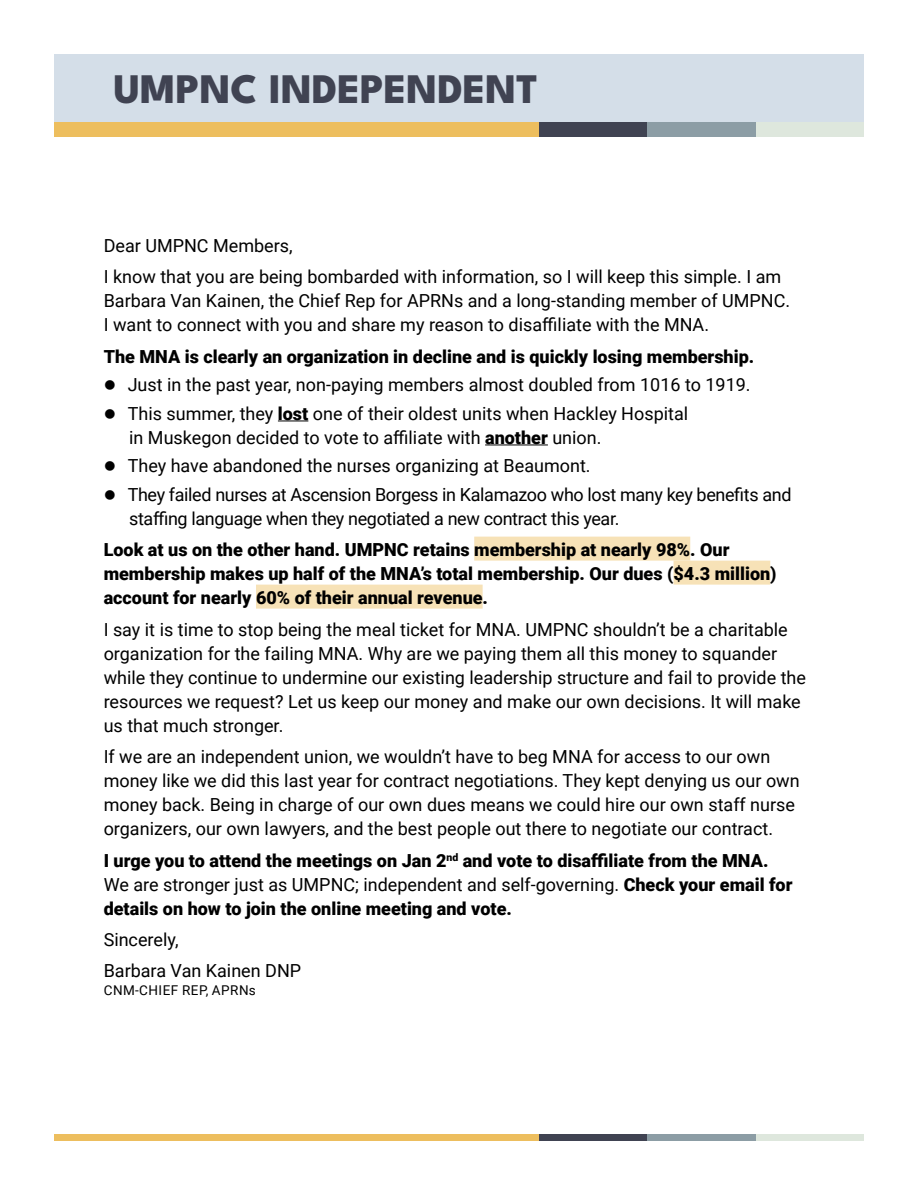
<style>
.page{position:relative;width:918px;height:1188px;background:#fff}
.page>*{position:absolute;margin:0;border:0;box-sizing:border-box;transform-origin:0 0}
.t1{font:800 42px "League Spartan";color:#404352}
.t2{font:18px/24px "Roboto";color:#000}
.t3{font:900 18px/24px "Roboto";color:#000}
.t4{font:18px/24px "Roboto";letter-spacing:-.02em;color:#000}
.t5{font:13.5px "Roboto";letter-spacing:.035em;color:#000}
.s1{font-weight:900}
.s2{font-weight:400}
</style>
<div class="page">
<div style="left:54px;top:54px;width:810px;height:68px;background:#d4dee8"></div>
<div style="left:54px;top:122px;width:488px;height:15px;background:#edbe5e"></div>
<div style="left:540px;top:122px;width:108px;height:15px;background:#404352"></div>
<div style="left:756px;top:122px;width:108px;height:15px;background:#dee7dd"></div>
<div style="left:647px;top:122px;width:109px;height:15px;background:#8c9da5"></div>
<hr style="left:278px;top:421px;width:30px;height:1px;background:#000">
<hr style="left:485px;top:445px;width:63px;height:1px;background:#000">
<div style="left:474px;top:537px;width:216px;height:24px;background:#f7e2b7"></div>
<div style="left:674px;top:561px;width:96px;height:24px;background:#f7e2b7"></div>
<div style="left:256px;top:585px;width:227px;height:24px;background:#f7e2b7"></div>
<div style="left:54px;top:1134px;width:488px;height:7px;background:#edbe5e"></div>
<div style="left:540px;top:1134px;width:108px;height:7px;background:#404352"></div>
<div style="left:756px;top:1134px;width:108px;height:7px;background:#dee7dd"></div>
<div style="left:647px;top:1134px;width:109px;height:7px;background:#8c9da5"></div>
<p class="t1" style="left:113px;top:55px;width:426px">UMPNC INDEPENDENT</p>
<p class="t2" style="left:104px;top:233px;width:191px">Dear UMPNC Members,</p>
<p class="t2" style="left:104px;top:264px;width:688px">I know that you are being bombarded with information, so I will keep this simple. I am<br>Barbara Van Kainen, the Chief Rep for APRNs and a long-standing member of UMPNC.<br>I want to connect with you and share my reason to disaffiliate with the MNA.</p>
<p class="t3" style="left:104px;top:344px;width:652px">The MNA is clearly an organization in decline and is quickly losing membership.</p>
<p class="t2" style="left:104px;top:372px;width:648px">● Just in the past year, non-paying members almost doubled from 1016 to 1919.</p>
<p class="t2" style="left:129px;top:401px;width:561px;text-indent:-26px">● This summer, they <span class="s1">lost</span> one of their oldest units when Hackley Hospital in Muskegon decided to vote to affiliate with <span class="s1">another</span> union.</p>
<p class="t2" style="left:104px;top:453px;width:488px">● They have abandoned the nurses organizing at Beaumont.</p>
<p class="t4" style="left:129px;top:482px;width:664px;text-indent:-26px">● They failed nurses at Ascension Borgess in Kalamazoo who lost many key benefits and staffing language when they negotiated a new contract this year.</p>
<p class="t3" style="left:104px;top:537px;width:674px">Look at us on the other hand. UMPNC retains membership at nearly 98%. Our membership makes up half of the MNA’s total membership. Our dues ($4.3 million) account for nearly 60% of their annual revenue.</p>
<p class="t2" style="left:104px;top:617px;width:704px">I say it is time to stop being the meal ticket for MNA. UMPNC shouldn’t be a charitable organization for the failing MNA. Why are we paying them all this money to squander while they continue to undermine our existing leadership structure and fail to provide the resources we request? Let us keep our money and make our own decisions. It will make us that much stronger.</p>
<p class="t2" style="left:104px;top:744px;width:698px">If we are an independent union, we wouldn’t have to beg MNA for access to our own money like we did this last year for contract negotiations. They kept denying us our own money back. Being in charge of our own dues means we could hire our own staff nurse organizers, our own lawyers, and the best people out there to negotiate our contract.</p>
<p class="t3" style="left:104px;top:847px;width:690px">I urge you to attend the meetings on Jan 2<sup>nd</sup> and vote to disaffiliate from the MNA.<br><span class="s2">We are stronger just as UMPNC; independent and self-governing.</span> Check your email for details on how to join the online meeting and vote.</p>
<p class="t2" style="left:104px;top:927px;width:76px">Sincerely,</p>
<p class="t2" style="left:104px;top:958px;width:199px">Barbara Van Kainen DNP</p>
<p class="t5" style="left:104px;top:981px;width:153px">CNM-CHIEF REP, APRNs</p>
</div>
